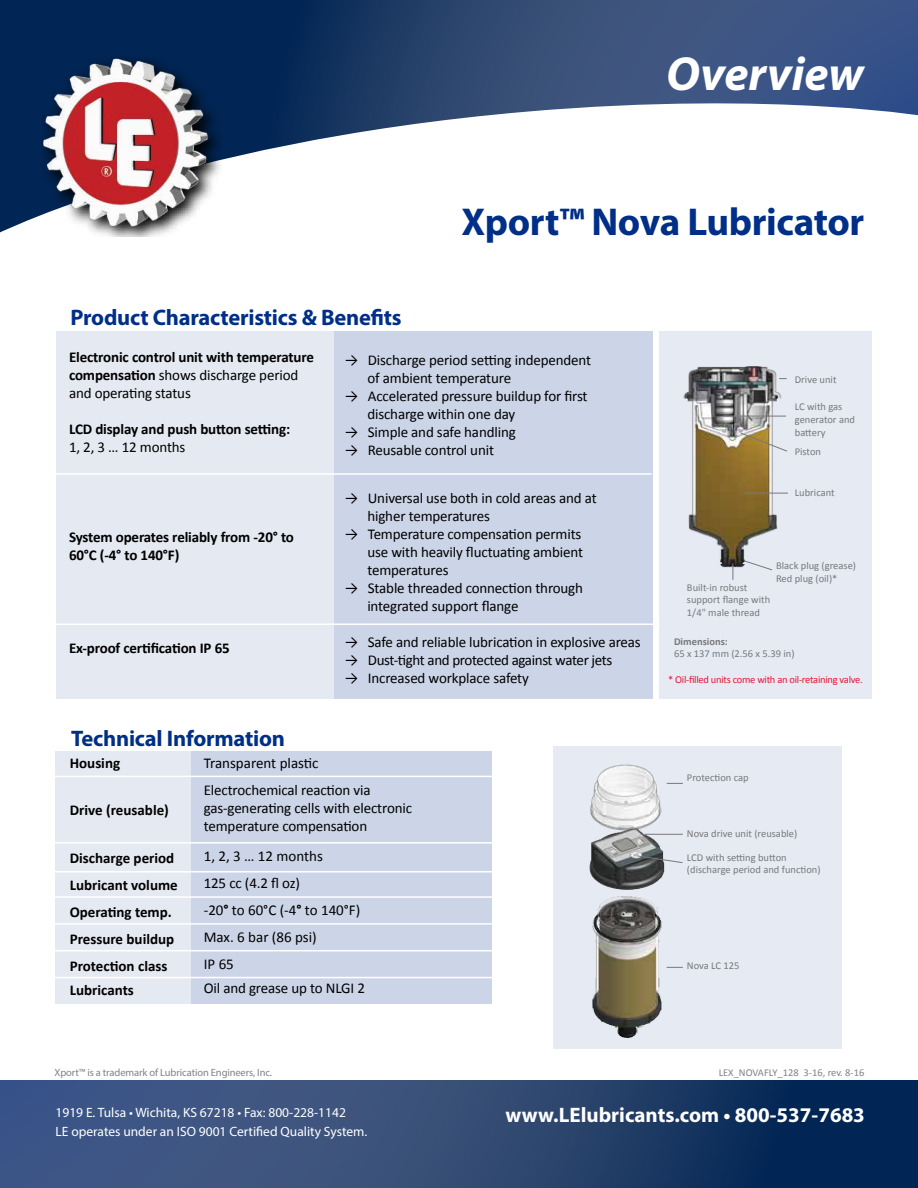
<style>
.page{position:relative;width:918px;height:1188px;background:#fff}
.page>*{position:absolute;margin:0;border:0;box-sizing:border-box;transform-origin:0 0}
.t1{font:italic 700 48px "Myriad Pro";color:#fff}
.t2{font:700 39px "Myriad Pro";letter-spacing:-.01em;color:#002f87}
.t3{font:700 22.5px "Myriad Pro";letter-spacing:-.01em;color:#002f87}
.t4{font:700 21px "Myriad Pro";color:#fff}
.t5{font:15px/18px "Calibri";letter-spacing:-.01em;color:#000}
.t6{font:700 15px/27px "Calibri";letter-spacing:-.01em;color:#000}
.t7{font:13.5px/19.5px "Myriad Pro";color:#fff}
.t8{font:10.5px/12.6px "Calibri";color:#77787b}
.t9{font:10.5px "Myriad Pro";letter-spacing:-.01em;color:#808285}
.t10{font:10.5px "Calibri";letter-spacing:-.025em;color:#e31837}
.t11{font:10.5px "Calibri";color:#808285}
.t12{font:700 10.5px "Calibri";color:#77787b}
.s1{font-weight:400}
.s2{font-weight:700}
</style>
<div class="page">
<svg style="left:0;top:0;width:918px;height:237px"></svg>
<svg style="left:0;top:1081px;width:918px;height:107px;background:#294570"></svg>
<img style="left:41px;top:56px;width:180px;height:180px">
<div style="left:553px;top:746px;width:289px;height:303px;background:#e6eaf3"></div>
<div style="left:660px;top:331px;width:212px;height:368px;background:#e6eaf3"></div>
<div style="left:55px;top:751px;width:436px;height:253px;background:#ccd5e7"></div>
<div style="left:55px;top:751px;width:136px;height:253px;background:#e5e9f2"></div>
<div style="left:56px;top:331px;width:597px;height:368px;background:#ccd5e7"></div>
<div style="left:56px;top:330px;width:278px;height:369px;background:#e5e9f2"></div>
<hr style="left:55px;top:473px;width:597px;height:2px;background:#fff">
<hr style="left:54px;top:776px;width:445px;height:1px;background:#fff">
<hr style="left:54px;top:842px;width:445px;height:2px;background:#fff">
<hr style="left:54px;top:871px;width:445px;height:2px;background:#fff">
<hr style="left:54px;top:896px;width:445px;height:2px;background:#fff">
<hr style="left:54px;top:923px;width:445px;height:2px;background:#fff">
<hr style="left:54px;top:950px;width:445px;height:1px;background:#fff">
<hr style="left:54px;top:977px;width:445px;height:1px;background:#fff">
<hr style="left:55px;top:624px;width:605px;height:1px;background:#fff">
<img style="left:589px;top:833px;width:75px;height:99px">
<img style="left:590px;top:764px;width:93px;height:69px">
<svg style="left:667px;top:783px;width:16px;height:1px"></svg>
<hr style="left:644px;top:834px;width:39px;height:1px;background:#77787b">
<svg style="left:636px;top:855px;width:47px;height:8px"></svg>
<svg style="left:667px;top:967px;width:16px;height:1px"></svg>
<img style="left:683px;top:366px;width:103px;height:212px">
<hr style="left:723px;top:416px;width:63px;height:1px;background:#77787b">
<hr style="left:744px;top:493px;width:44px;height:1px;background:#77787b">
<svg style="left:740px;top:432px;width:47px;height:20px"></svg>
<svg style="left:733px;top:557px;width:40px;height:23px"></svg>
<h1 class="t1" style="left:666px;top:43px;width:199px">Overview</h1>
<h3 class="t3" style="left:70px;top:302px;width:333px">Product Characteristics &amp; Benefits</h3>
<h2 class="t2" style="left:461px;top:196px;width:405px">Xport™ Nova Lubricator</h2>
<p class="t6" style="left:69px;top:347px;width:246px;line-height:18px">Electronic control unit with temperature compensation <span class="s1">shows discharge period and operating status</span></p>
<p class="t6" style="left:69px;top:415px;width:223px">LCD display and push button setting:</p>
<p class="t5" style="left:69px;top:437px;width:118px">1, 2, 3 … 12 months</p>
<p class="t6" style="left:69px;top:527px;width:227px;line-height:18px">System operates reliably from -20° to<br>60°C (-4° to 140°F)</p>
<p class="t6" style="left:69px;top:634px;width:162px">Ex-proof certification IP 65</p>
<p class="t5" style="left:367px;top:350px;width:225px;text-indent:-23px">→ Discharge period setting independent of ambient temperature</p>
<p class="t5" style="left:367px;top:386px;width:222px;text-indent:-23px">→ Accelerated pressure buildup for first discharge within one day</p>
<p class="t5" style="left:345px;top:422px;width:173px">→ Simple and safe handling</p>
<p class="t5" style="left:345px;top:440px;width:151px">→ Reusable control unit</p>
<p class="t5" style="left:367px;top:488px;width:231px;text-indent:-23px">→ Universal use both in cold areas and at higher temperatures</p>
<p class="t5" style="left:367px;top:524px;width:217px;text-align:justify;text-indent:-23px">→ Temperature compensation permits use with heavily fluctuating ambient temperatures</p>
<p class="t5" style="left:367px;top:578px;width:217px;text-indent:-23px">→ Stable threaded connection through integrated support flange</p>
<p class="t5" style="left:345px;top:632px;width:298px">→ Safe and reliable lubrication in explosive areas</p>
<p class="t5" style="left:345px;top:650px;width:269px">→ Dust-tight and protected against water jets</p>
<p class="t5" style="left:345px;top:668px;width:186px">→ Increased workplace safety</p>
<h3 class="t3" style="left:71px;top:723px;width:215px">Technical Information</h3>
<p class="t6" style="left:70px;top:749px;width:52px">Housing</p>
<p class="t6" style="left:70px;top:795px;width:101px">Drive (reusable)</p>
<p class="t6" style="left:70px;top:843px;width:110px">Discharge period<br>Lubricant volume<br>Operating temp.<br>Pressure buildup<br>Protection class</p>
<p class="t6" style="left:70px;top:975px;width:66px">Lubricants</p>
<p class="t5" style="left:204px;top:749px;width:168px;line-height:27px">Transparent plastic<br>Electrochemical reaction via</p>
<p class="t5" style="left:204px;top:799px;width:210px">gas-generating cells with electronic temperature compensation</p>
<p class="t5" style="left:204px;top:842px;width:158px;line-height:27px">1, 2, 3 … 12 months<br>125 cc (4.2 fl oz)<br>-20<span class="s2">°</span> to 60°C (-4<span class="s2">°</span> to 140°F)<br>Max. 6 bar (86 psi)<br>IP 65</p>
<p class="t5" style="left:204px;top:979px;width:163px">Oil and grease up to NLGI 2</p>
<p class="t8" style="left:795px;top:373px;width:43px">Drive unit</p>
<p class="t8" style="left:795px;top:400px;width:62px">LC with gas generator and battery</p>
<p class="t8" style="left:795px;top:445px;width:28px">Piston</p>
<p class="t8" style="left:795px;top:485px;width:41px">Lubricant</p>
<p class="t8" style="left:776px;top:559px;width:81px">Black plug (grease)<br>Red plug (oil)*</p>
<p class="t8" style="left:687px;top:580px;width:85px">Built-in robust support flange with<br>1/4" male thread</p>
<p class="t12" style="left:674px;top:635px;width:55px">Dimensions:</p>
<p class="t8" style="left:674px;top:647px;width:122px">65 x 137 mm (2.56 x 5.39 in)</p>
<p class="t10" style="left:668px;top:673px;width:196px">* Oil-filled units come with an oil-retaining valve.</p>
<p class="t8" style="left:687px;top:770px;width:63px">Protection cap</p>
<p class="t8" style="left:687px;top:827px;width:112px">Nova drive unit (reusable)</p>
<p class="t8" style="left:687px;top:851px;width:135px;line-height:12px">LCD with setting button (discharge period and function)</p>
<p class="t8" style="left:687px;top:959px;width:54px">Nova LC 125</p>
<p class="t9" style="left:54px;top:1066px;width:219px">Xport™ is a trademark of Lubrication Engineers, Inc.</p>
<p class="t11" style="left:719px;top:1066px;width:147px">LEX_NOVAFLY_128 3-16, rev. 8-16</p>
<p class="t7" style="left:56px;top:1102px;width:313px">1919 E. Tulsa • Wichita, KS 67218 • Fax: 800-228-1142<br>LE operates under an ISO 9001 Certified Quality System.</p>
<h3 class="t4" style="left:506px;top:1102px;width:361px">www.LElubricants.com • 800-537-7683</h3>
</div>
